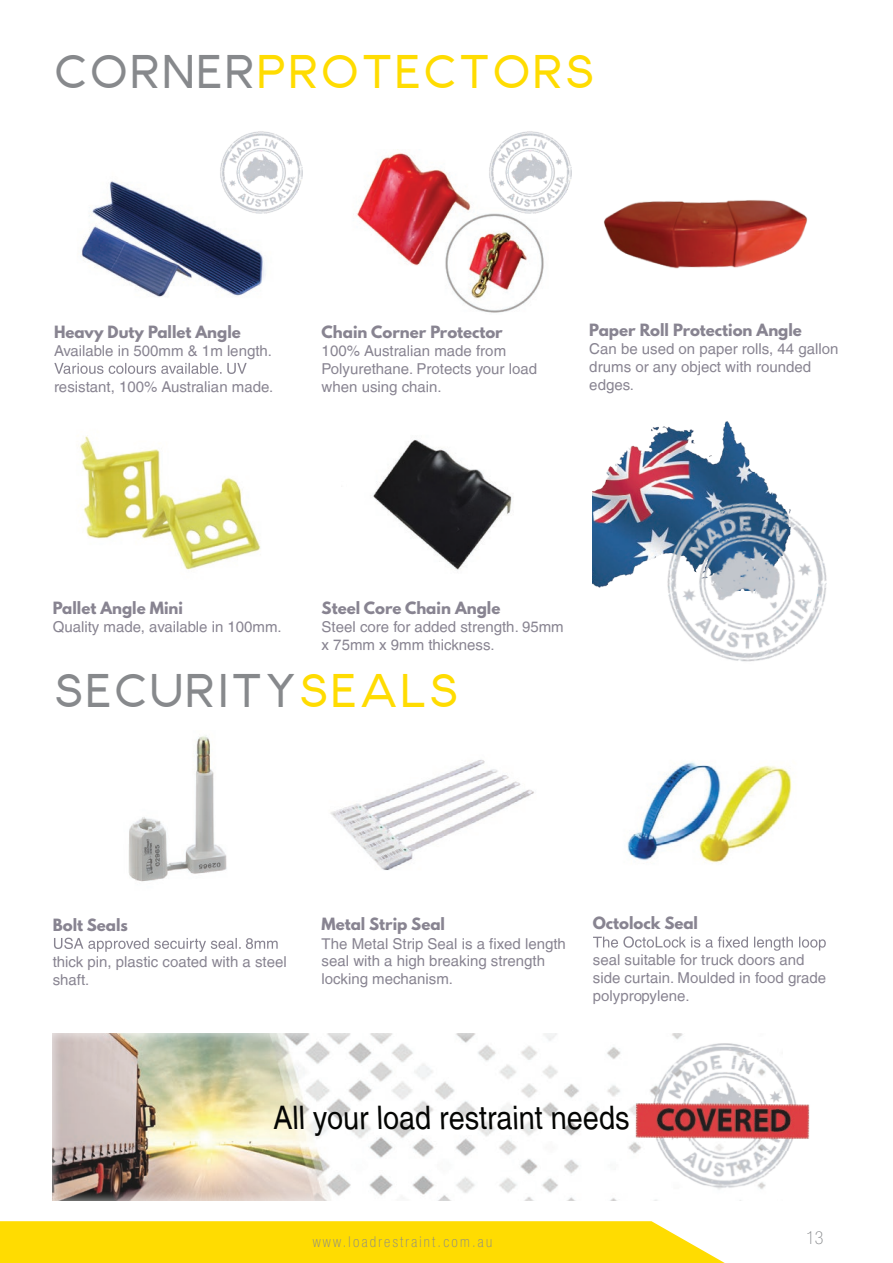
<style>
.page{position:relative;width:893px;height:1263px;background:#fff}
.page>*{position:absolute;margin:0;border:0;box-sizing:border-box;transform-origin:0 0}
.t1{font:45px "Anke";letter-spacing:.11em;color:#ffdc01}
.t2{font:45px "Anke";letter-spacing:.11em;color:#87898c}
.t3{font:32.4px "Helvetica LT";color:#040503;scale:.89 1}
.t4{font:100 condensed 18px "Helvetica Neue LT Std";color:#87898c}
.t5{font:15px/18px "Helvetica LT";color:#888491}
.t6{font:700 15px "League Spartan";color:#888491}
.t7{font:100 condensed 15px "Helvetica Neue LT Std";letter-spacing:.15em;color:#87898c}
.s1{color:#87898c}
.s2{color:#ffdc01}
</style>
<div class="page">
<img style="left:81px;top:167px;width:222px;height:130px">
<img style="left:80px;top:436px;width:181px;height:134px">
<img style="left:128px;top:735px;width:99px;height:147px">
<img style="left:356px;top:153px;width:188px;height:160px">
<img style="left:373px;top:439px;width:139px;height:131px">
<img style="left:330px;top:760px;width:204px;height:110px">
<img style="left:627px;top:762px;width:165px;height:101px">
<svg style="left:54px;top:363px;width:193px;height:11px"></svg>
<svg style="left:54px;top:938px;width:224px;height:14px"></svg>
<svg style="left:593px;top:936px;width:233px;height:15px"></svg>
<img style="left:220px;top:131px;width:82px;height:82px">
<img style="left:489px;top:131px;width:82px;height:82px">
<img style="left:593px;top:421px;width:176px;height:167px">
<img style="left:655px;top:491px;width:172px;height:171px">
<svg style="left:52px;top:1033px;width:605px;height:167px"></svg>
<img style="left:625px;top:1033px;width:185px;height:159px">
<svg style="left:0;top:1221px;width:725px;height:42px;background:#ffdd0f"></svg>
<img style="left:604px;top:200px;width:204px;height:69px">
<h1 class="t1" style="left:55px;top:41px;width:539px"><span class="s1">CORNER</span>PROTECTORS</h1>
<p class="t6" style="left:54px;top:320px;width:188px">Heavy Duty Pallet Angle</p>
<p class="t5" style="left:54px;top:341px;width:220px">Available in 500mm &amp; 1m length.</p>
<p class="t5" style="left:54px;top:377px;width:221px">resistant, 100% Australian made.</p>
<p class="t6" style="left:322px;top:320px;width:183px">Chain Corner Protector</p>
<p class="t5" style="left:322px;top:341px;width:217px">100% Australian made from<br>Polyurethane. Protects your load when using chain.</p>
<p class="t6" style="left:589px;top:319px;width:214px">Paper Roll Protection Angle</p>
<p class="t5" style="left:589px;top:340px;width:251px">Can be used on paper rolls, 44 gallon drums or any object with rounded edges.</p>
<p class="t6" style="left:53px;top:596px;width:132px">Pallet Angle Mini</p>
<p class="t5" style="left:53px;top:617px;width:230px">Quality made, available in 100mm.</p>
<p class="t6" style="left:322px;top:596px;width:180px">Steel Core Chain Angle</p>
<p class="t5" style="left:322px;top:617px;width:244px">Steel core for added strength. 95mm x 75mm x 9mm thickness.</p>
<h1 class="t2" style="left:55px;top:660px;width:403px">SECURITY<span class="s2">SEALS</span></h1>
<p class="t6" style="left:53px;top:913px;width:77px">Bolt Seals</p>
<p class="t5" style="left:53px;top:952px;width:235px">thick pin, plastic coated with a steel shaft.</p>
<p class="t6" style="left:322px;top:912px;width:125px">Metal Strip Seal</p>
<p class="t5" style="left:322px;top:952px;width:225px">seal with a high breaking strength</p>
<p class="t5" style="left:322px;top:934px;width:246px">The Metal Strip Seal is a fixed length</p>
<p class="t5" style="left:322px;top:970px;width:133px">locking mechanism.</p>
<p class="t6" style="left:593px;top:912px;width:107px">Octolock Seal</p>
<p class="t5" style="left:593px;top:951px;width:235px">seal suitable for truck doors and side curtain. Moulded in food grade polypropylene.</p>
<h2 class="t3" style="left:274px;top:1099px;width:403px">All your load restraint needs</h2>
<p class="t7" style="left:313px;top:1233px;width:181px">www.loadrestraint.com.au</p>
<p class="t4" style="left:806px;top:1228px;width:19px">13</p>
</div>
